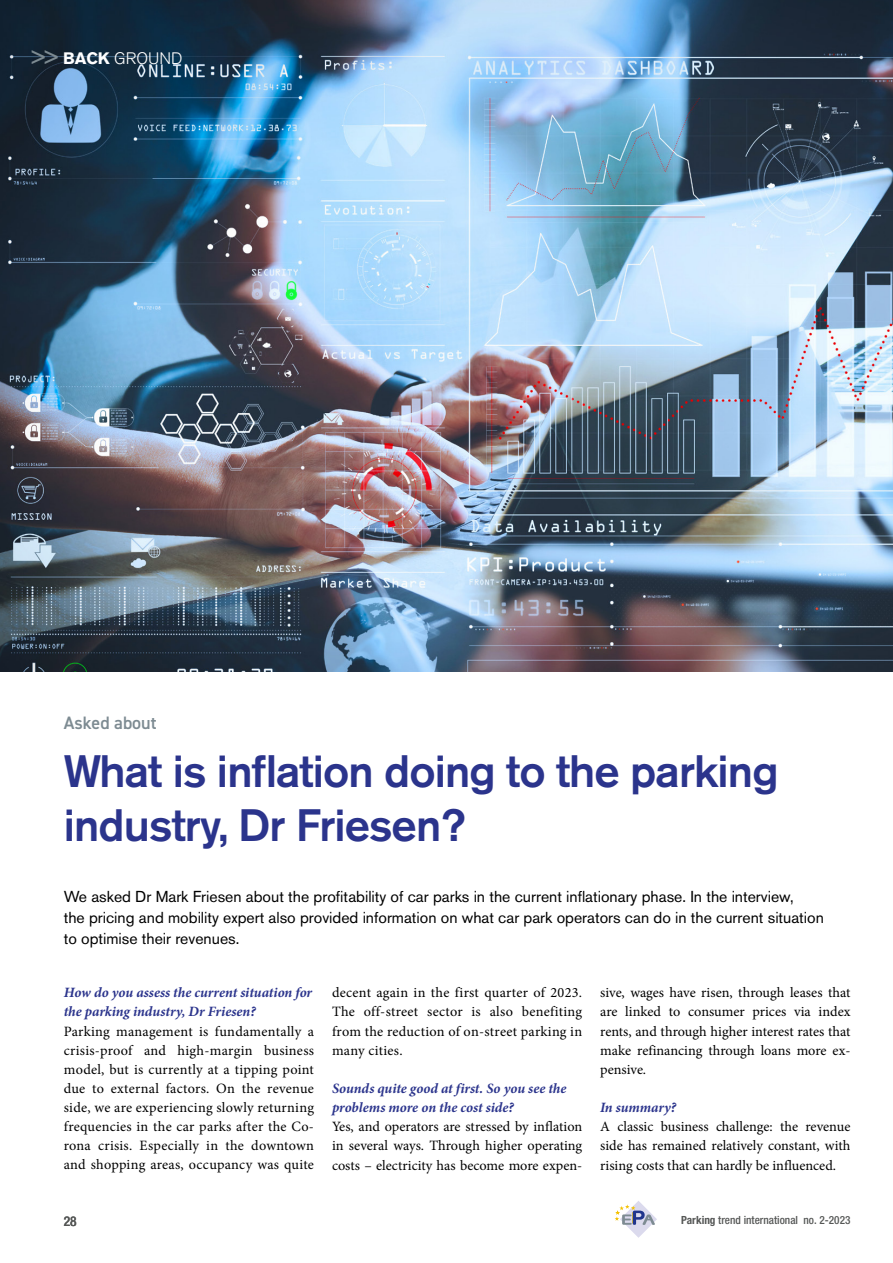
<style>
.page{position:relative;width:893px;height:1263px;background:#fff}
.page>*{position:absolute;margin:0;border:0;box-sizing:border-box;transform-origin:0 0}
.t1{font:500 45px/54px "Akzidenz Grotesk BE";letter-spacing:-.02em;color:#2b348c}
.t2{font:600 18px "DIN2014";color:#7d8b92}
.t3{font:300 16.5px "Akzidenz Grotesk BE";color:#fff}
.t4{font:15.75px/21px "Akzidenz Grotesk BE";color:#000}
.t5{font:14.25px/19.2px "Minion Pro";letter-spacing:.005em;color:#000;text-align:justify}
.t6{font:italic 700 14.25px/19.2px "Minion Pro";letter-spacing:-.005em;color:#2b348c}
.t7{font:500 condensed 13.5px "Helvetica Neue LT Pro";color:#555756}
.t8{font:500 condensed 11.25px "Helvetica Neue LT Pro";color:#555756}
.s1{font-weight:500;font-size:19.5px;color:#7d8b92}
.s2{font-weight:700}
</style>
<div class="page">
<svg style="left:615px;top:1201px;width:42px;height:37px"></svg>
<img style="left:0;top:0;width:893px;height:672px">
<p class="t3" style="left:32px;top:49px;width:152px"><span class="s1">&gt;&gt;</span> <span class="s2">BACK</span> GROUND</p>
<p class="t2" style="left:64px;top:711px;width:94px">Asked about</p>
<h1 class="t1" style="left:64px;top:744px;width:716px">What is inflation doing to the parking industry, Dr Friesen?</h1>
<p class="t4" style="left:64px;top:885px;width:762px">We asked Dr Mark Friesen about the profitability of car parks in the current inflationary phase. In the interview,<br>the pricing and mobility expert also provided information on what car park operators can do in the current situation to optimise their revenues.</p>
<p class="t6" style="left:64px;top:983px;width:250px">How do you assess the current situation for the parking industry, Dr Friesen?</p>
<p class="t5" style="left:64px;top:1021px;width:252px">Parking management is fundamentally a crisis-proof and high-margin business model, but is currently at a tipping point due to external factors. On the revenue side, we are experiencing slowly returning frequencies in the car parks after the Co&shy;rona crisis. Especially in the downtown and shopping areas, occupancy was quite</p>
<p class="t5" style="left:332px;top:983px;width:252px">decent again in the first quarter of 2023.<br>The off-street sector is also benefiting from the reduction of on-street parking in many cities.</p>
<p class="t6" style="left:332px;top:1078px;width:236px">Sounds quite good at first. So you see the problems more on the cost side?</p>
<p class="t5" style="left:332px;top:1117px;width:252px">Yes, and operators are stressed by inflation in several ways. Through higher operating costs – electricity has become more expen-</p>
<p class="t5" style="left:600px;top:983px;width:252px">sive, wages have risen, through leases that are linked to consumer prices via index rents, and through higher interest rates that make refinancing through loans more ex&shy;pensive.</p>
<p class="t6" style="left:600px;top:1098px;width:78px">In summary?</p>
<p class="t5" style="left:600px;top:1117px;width:252px">A classic business challenge: the revenue side has remained relatively constant, with rising costs that can hardly be influenced.</p>
<p class="t7" style="left:64px;top:1213px;width:14px">28</p>
<p class="t8" style="left:681px;top:1214px;width:171px"><span class="s2">Parking</span> trend international no. 2-2023</p>
</div>
